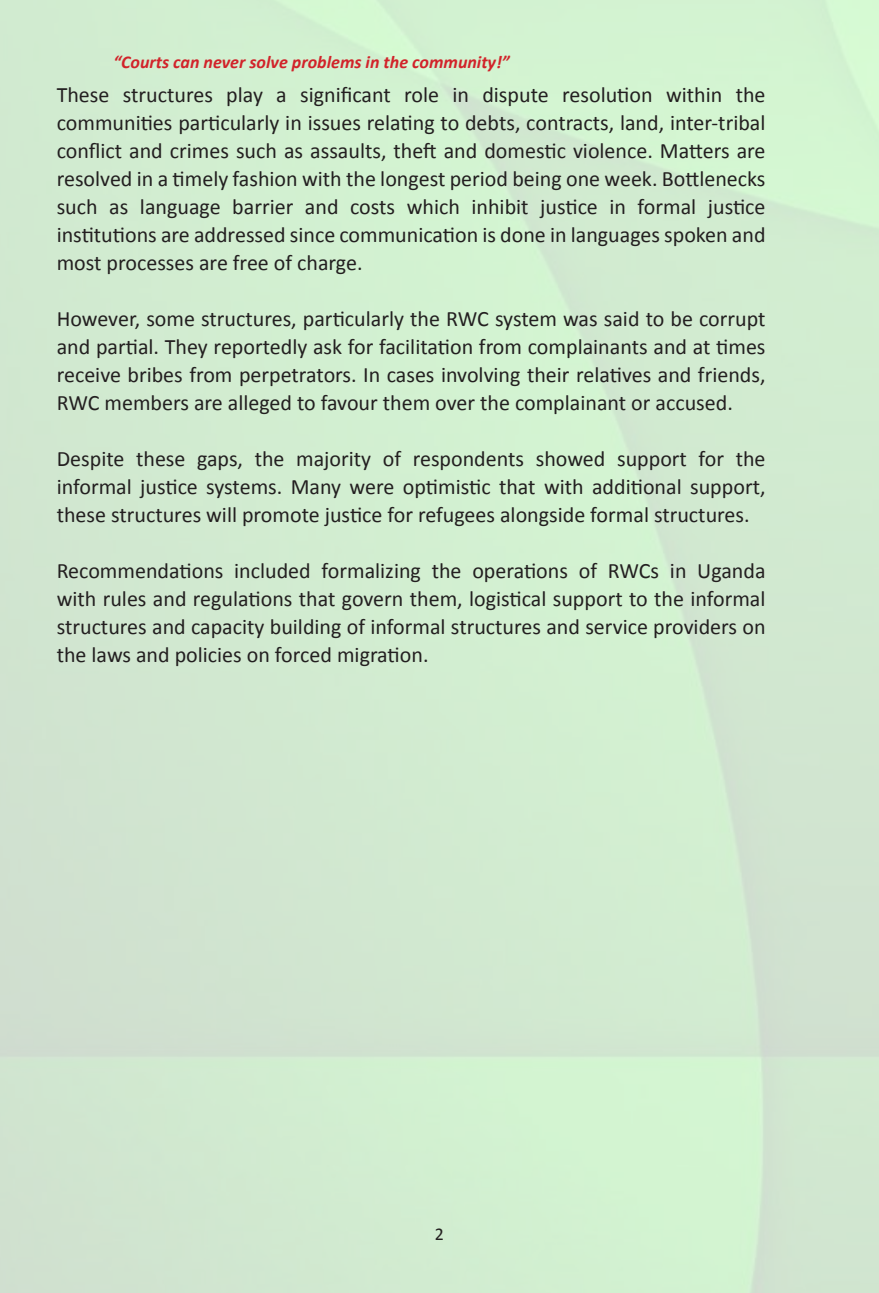
<style>
.page{position:relative;width:879px;height:1293px;background:#fff}
.page>*{position:absolute;margin:0;border:0;box-sizing:border-box;transform-origin:0 0}
.t1{font:22px/28px "Calibri";color:#231f20;text-align:justify}
.t2{font:italic 700 18px "Calibri";color:#d1232a}
.t3{font:18px "Calibri";color:#231f20}
</style>
<div class="page">
<p class="t2" style="left:113px;top:51px;width:398px">“Courts can never solve problems in the community!”</p>
<p class="t1" style="left:57px;top:80px;width:710px">These structures play a significant role in dispute resolution within the communities particularly in issues relating to debts, contracts, land, inter-tribal conflict and crimes such as assaults, theft and domestic violence. Matters are resolved in a timely fashion with the longest period being one week. Bottlenecks such as language barrier and costs which inhibit justice in formal justice institutions are addressed since communication is done in languages spoken and most processes are free of charge.</p>
<p class="t1" style="left:57px;top:304px;width:710px">However, some structures, particularly the RWC system was said to be corrupt and partial. They reportedly ask for facilitation from complainants and at times receive bribes from perpetrators. In cases involving their relatives and friends, RWC members are alleged to favour them over the complainant or accused.</p>
<p class="t1" style="left:57px;top:444px;width:710px">Despite these gaps, the majority of respondents showed support for the informal justice systems. Many were optimistic that with additional support, these structures will promote justice for refugees alongside formal structures.</p>
<p class="t1" style="left:57px;top:556px;width:710px">Recommendations included formalizing the operations of RWCs in Uganda with rules and regulations that govern them, logistical support to the informal structures and capacity building of informal structures and service providers on the laws and policies on forced migration.</p>
<p class="t3" style="left:435px;top:1223px;width:11px">2</p>
</div>
